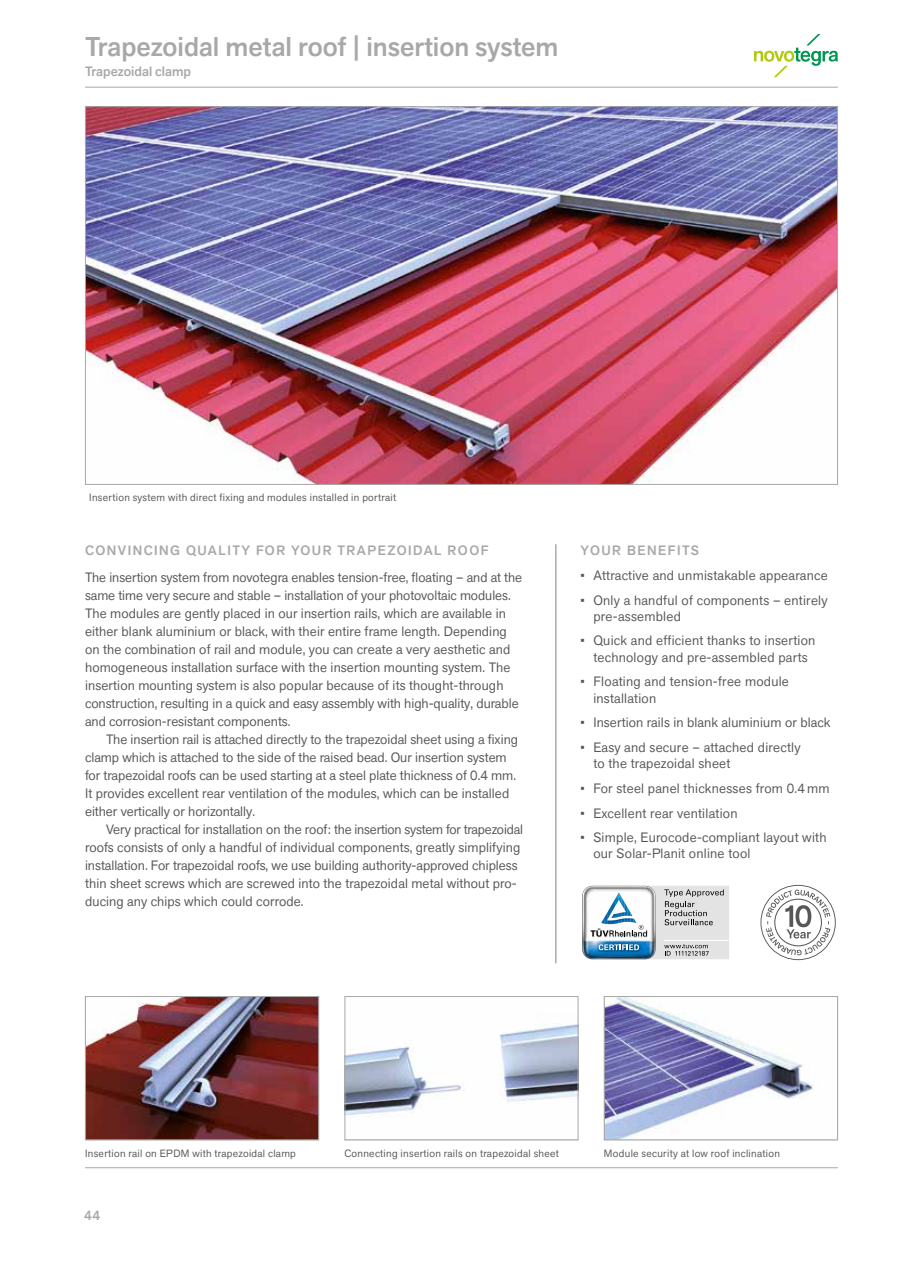
<style>
.page{position:relative;width:923px;height:1263px;background:#fff}
.page>*{position:absolute;margin:0;border:0;box-sizing:border-box;transform-origin:0 0}
.t1{font:500 27px "Akzid Grtsk Next";color:#a8a8a7}
.t2{font:13.5px/18px "Akzid Grtsk Next";letter-spacing:.01em;color:#575756}
.t3{font:500 13.5px "Akzid Grtsk Next";letter-spacing:.11em;color:#a8a8a7}
.t4{font:500 13.5px "Akzid Grtsk Next";color:#a8a8a7}
.t5{font:10.5px "Akzid Grtsk Next";letter-spacing:.03em;color:#575756}
</style>
<div class="page">
<hr style="left:85px;top:1167px;width:753px;height:1px;background:#a8a8a7">
<hr style="left:85px;top:87px;width:753px;height:1px;background:#a8a8a7">
<hr style="left:555px;top:544px;width:1px;height:419px;background:#a8a8a7">
<svg style="left:582px;top:885px;width:147px;height:75px"></svg>
<svg style="left:760px;top:885px;width:75px;height:75px"></svg>
<svg style="left:754px;top:34px;width:84px;height:43px"></svg>
<img style="left:87px;top:108px;width:749px;height:375px">
<img style="left:87px;top:998px;width:230px;height:140px">
<div style="left:85px;top:996px;width:234px;height:144px;border:1px solid #a8a8a7"></div>
<img style="left:346px;top:1023px;width:230px;height:93px">
<div style="left:344px;top:996px;width:234px;height:144px;border:1px solid #a8a8a7"></div>
<img style="left:606px;top:998px;width:207px;height:140px">
<div style="left:604px;top:996px;width:234px;height:144px;border:1px solid #a8a8a7"></div>
<h1 class="t1" style="left:85px;top:29px;width:475px">Trapezoidal metal roof | insertion system</h1>
<p class="t4" style="left:85px;top:62px;width:107px">Trapezoidal clamp</p>
<p class="t5" style="left:89px;top:491px;width:308px">Insertion system with direct fixing and modules installed in portrait</p>
<p class="t3" style="left:85px;top:542px;width:405px">CONVINCING QUALITY FOR YOUR TRAPEZOIDAL ROOF</p>
<p class="t2" style="left:85px;top:568px;width:438px">The insertion system from novotegra enables tension-free, floating – and at the same time very secure and stable – installation of your photovoltaic modules.<br>The modules are gently placed in our insertion rails, which are available in either blank aluminium or black, with their entire frame length. Depending on the combination of rail and module, you can create a very aesthetic and homogeneous installation surface with the insertion mounting system. The insertion mounting system is also popular because of its thought-through construction, resulting in a quick and easy assembly with high-quality, durable and corrosion-resistant components.</p>
<p class="t2" style="left:85px;top:730px;width:434px;text-indent:21px">The insertion rail is attached directly to the trapezoidal sheet using a fixing clamp which is attached to the side of the raised bead. Our insertion system for trapezoidal roofs can be used starting at a steel plate thickness of 0.4 mm.<br>It provides excellent rear ventilation of the modules, which can be installed either vertically or horizontally.</p>
<p class="t2" style="left:85px;top:820px;width:439px;text-indent:21px">Very practical for installation on the roof: the insertion system for trapezoidal roofs consists of only a handful of individual components, greatly simplifying installation. For trapezoidal roofs, we use building authority-approved chipless thin sheet screws which are screwed into the trapezoidal metal without pro&shy;ducing any chips which could corrode.</p>
<p class="t3" style="left:580px;top:542px;width:120px">YOUR BENEFITS</p>
<p class="t2" style="left:580px;top:566px;width:248px">• Attractive and unmistakable appearance</p>
<p class="t2" style="left:593px;top:591px;width:236px;line-height:16.2px;text-indent:-13px">• Only a handful of components – entirely pre-assembled</p>
<p class="t2" style="left:580px;top:632px;width:236px;line-height:16.2px;text-align:center">• Quick and efficient thanks to insertion technology and pre-assembled parts</p>
<p class="t2" style="left:593px;top:673px;width:197px;line-height:16.2px;text-indent:-13px">• Floating and tension-free module installation</p>
<p class="t2" style="left:580px;top:713px;width:251px">• Insertion rails in blank aluminium or black</p>
<p class="t2" style="left:593px;top:739px;width:209px;line-height:16.2px;text-indent:-13px">• Easy and secure – attached directly to the trapezoidal sheet</p>
<p class="t2" style="left:580px;top:779px;width:250px">• For steel panel thicknesses from 0.4 mm</p>
<p class="t2" style="left:580px;top:804px;width:158px">• Excellent rear ventilation</p>
<p class="t2" style="left:593px;top:829px;width:235px;line-height:16.2px;text-indent:-13px">• Simple, Eurocode-compliant layout with our Solar-Planit online tool</p>
<p class="t5" style="left:85px;top:1146px;width:212px">Insertion rail on EPDM with trapezoidal clamp</p>
<p class="t5" style="left:344px;top:1146px;width:216px">Connecting insertion rails on trapezoidal sheet</p>
<p class="t5" style="left:604px;top:1146px;width:177px">Module security at low roof inclination</p>
<p class="t3" style="left:84px;top:1207px;width:17px">44</p>
</div>
